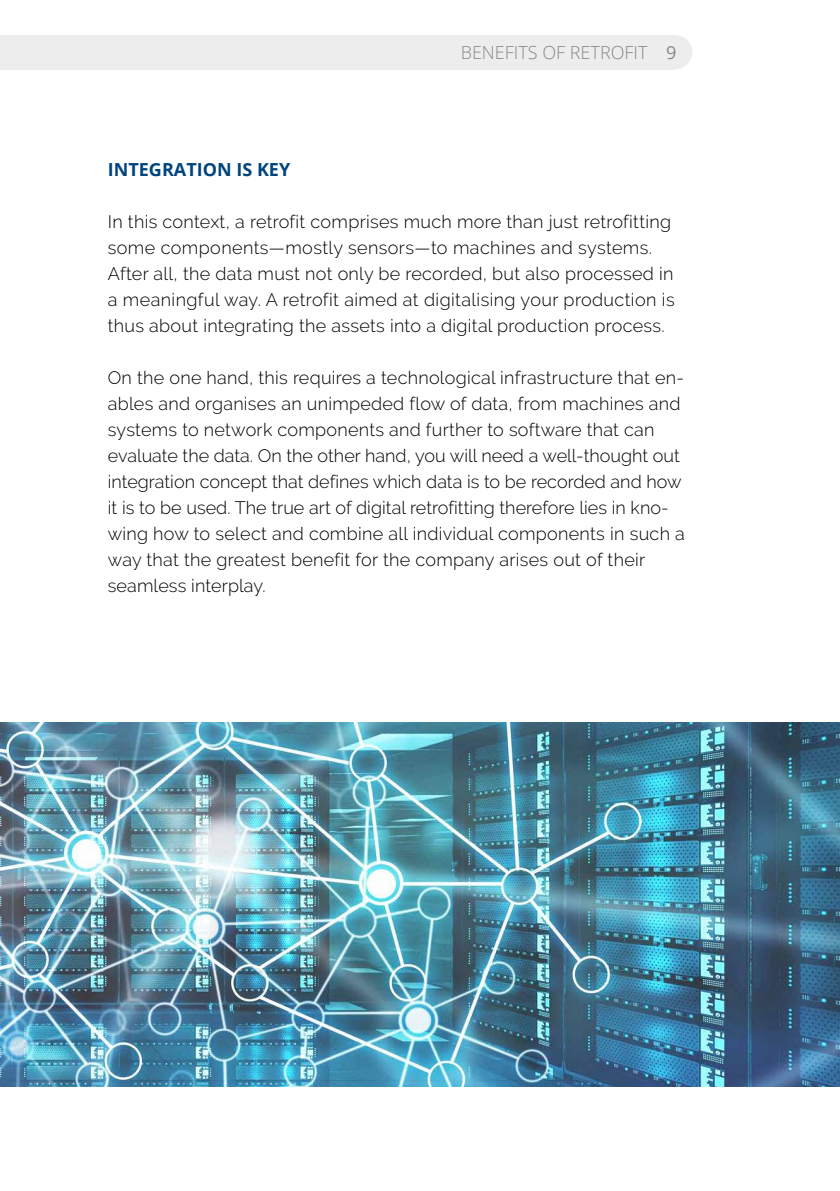
<style>
.page{position:relative;width:840px;height:1191px;background:#fff}
.page>*{position:absolute;margin:0;border:0;box-sizing:border-box;transform-origin:0 0}
.t1{font:300 18px/26px "Raleway";letter-spacing:.015em;color:#000}
.t2{font:300 18px "Open Sans";color:#878787}
.t3{font:700 18px "Open Sans";color:#00447e}
.s1{font-weight:400}
</style>
<div class="page">
<div style="left:0;top:35px;width:675px;height:34px;background:#ededed"></div>
<div style="left:658px;top:35px;width:34px;height:34px;background:#ededed;border-radius:50%"></div>
<img style="left:0;top:722px;width:839px;height:364px">
<p class="t2" style="left:460px;top:40px;width:217px">BENEFITS OF RETROFIT <span class="s1">9</span></p>
<p class="t3" style="left:108px;top:157px;width:184px">INTEGRATION IS KEY</p>
<p class="t1" style="left:108px;top:209px;width:568px">In this context, a retrofit comprises much more than just retrofitting some components—mostly sensors—to machines and systems.<br>After all, the data must not only be recorded, but also processed in a meaningful way. A retrofit aimed at digitalising your production is thus about integrating the assets into a digital production process.</p>
<p class="t1" style="left:108px;top:365px;width:578px">On the one hand, this requires a technological infrastructure that en&shy;ables and organises an unimpeded flow of data, from machines and systems to network components and further to software that can evaluate the data. On the other hand, you will need a well-thought out integration concept that defines which data is to be recorded and how it is to be used. The true art of digital retrofitting therefore lies in kno&shy;wing how to select and combine all individual components in such a way that the greatest benefit for the company arises out of their seamless interplay.</p>
</div>
